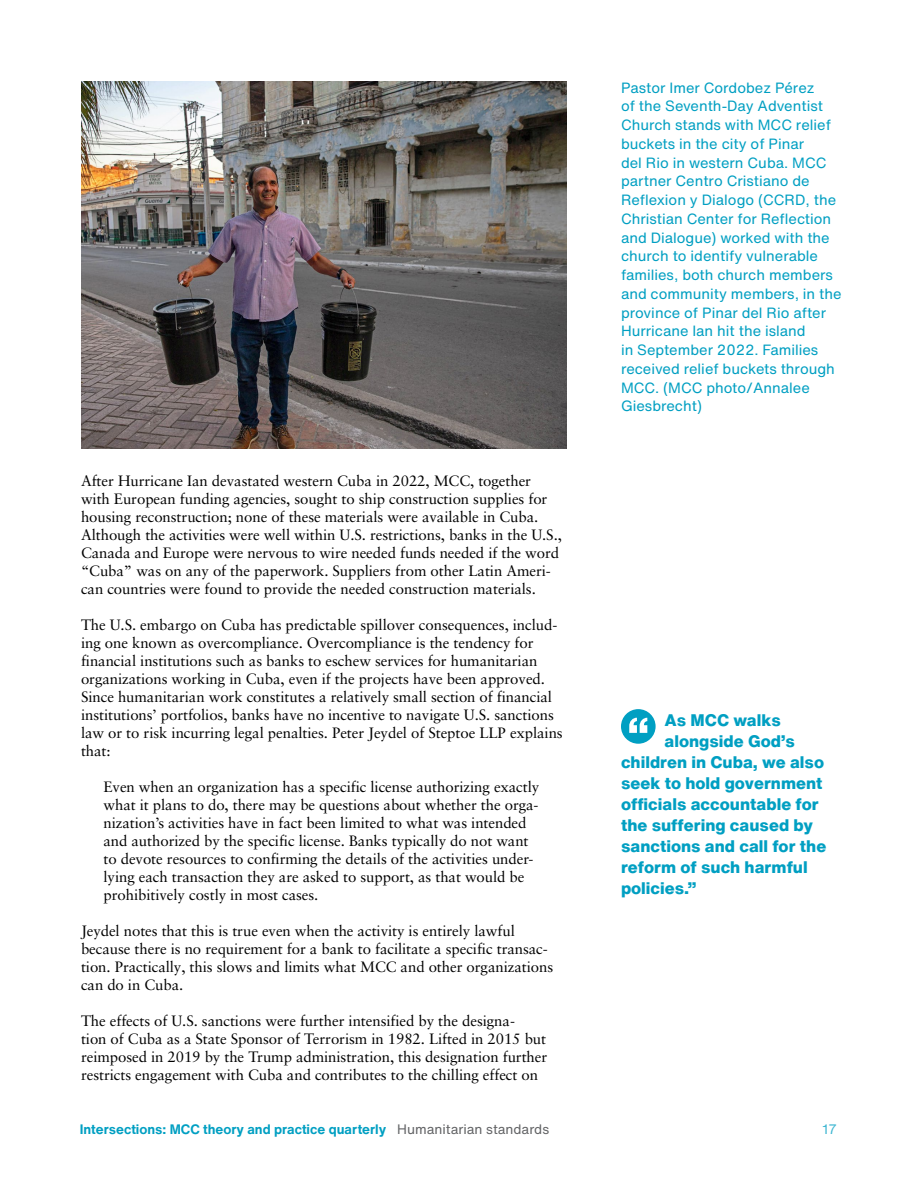
<style>
.page{position:relative;width:918px;height:1188px;background:#fff}
.page>*{position:absolute;margin:0;border:0;box-sizing:border-box;transform-origin:0 0}
.t1{font:800 16.5px "Helvetica Now Text";color:#009fc2}
.t2{font:15px/18px "Sabon LT Pro";letter-spacing:-.005em;color:#000}
.t3{font:14.7px/18.8px "Helvetica Now Text";color:#009fc2}
.t4{font:700 13.5px "Helvetica Now Text";color:#009fc2}
.t5{font:13.5px "Helvetica Now Text";color:#40b7d2}
.s1{font-weight:400;color:#636466}
</style>
<div class="page">
<div style="left:621px;top:709px;width:35px;height:35px;background:#009fc2;border-radius:50%"></div>
<svg style="left:629px;top:718px;width:18px;height:15px"></svg>
<img style="left:81px;top:81px;width:486px;height:367px">
<p class="t2" style="left:81px;top:471px;width:482px">After Hurricane Ian devastated western Cuba in 2022, MCC, together with European funding agencies, sought to ship construction supplies for housing reconstruction; none of these materials were available in Cuba.<br>Although the activities were well within U.S. restrictions, banks in the U.S., Canada and Europe were nervous to wire needed funds needed if the word “Cuba” was on any of the paperwork. Suppliers from other Latin Ameri&shy;can countries were found to provide the needed construction materials.</p>
<p class="t2" style="left:81px;top:615px;width:483px">The U.S. embargo on Cuba has predictable spillover consequences, includ&shy;ing one known as overcompliance. Overcompliance is the tendency for financial institutions such as banks to eschew services for humanitarian organizations working in Cuba, even if the projects have been approved.<br>Since humanitarian work constitutes a relatively small section of financial institutions’ portfolios, banks have no incentive to navigate U.S. sanctions law or to risk incurring legal penalties. Peter Jeydel of Steptoe LLP explains that:</p>
<p class="t2" style="left:104px;top:777px;width:437px">Even when an organization has a specific license authorizing exactly what it plans to do, there may be questions about whether the orga&shy;nization’s activities have in fact been limited to what was intended and authorized by the specific license. Banks typically do not want to devote resources to confirming the details of the activities under&shy;lying each transaction they are asked to support, as that would be prohibitively costly in most cases.</p>
<p class="t2" style="left:81px;top:921px;width:474px">Jeydel notes that this is true even when the activity is entirely lawful because there is no requirement for a bank to facilitate a specific transac&shy;tion. Practically, this slows and limits what MCC and other organizations can do in Cuba.</p>
<p class="t2" style="left:81px;top:1011px;width:468px">The effects of U.S. sanctions were further intensified by the designa-<br>tion of Cuba as a State Sponsor of Terrorism in 1982. Lifted in 2015 but reimposed in 2019 by the Trump administration, this designation further restricts engagement with Cuba and contributes to the chilling effect on</p>
<p class="t3" style="left:621px;top:78px;width:222px">Pastor Imer Cordobez Pérez<br>of the Seventh-Day Adventist<br>Church stands with MCC relief buckets in the city of Pinar<br>del Rio in western Cuba. MCC partner Centro Cristiano de<br>Reflexion y Dialogo (CCRD, the<br>Christian Center for Reflection and Dialogue) worked with the church to identify vulnerable families, both church members and community members, in the province of Pinar del Rio after<br>Hurricane Ian hit the island<br>in September 2022. Families received relief buckets through<br>MCC. (MCC photo/Annalee<br>Giesbrecht)</p>
<p class="t1" style="left:664px;top:707px;width:118px">As MCC walks</p>
<p class="t1" style="left:664px;top:728px;width:132px">alongside God’s</p>
<p class="t1" style="left:621px;top:749px;width:205px">children in Cuba, we also</p>
<p class="t1" style="left:621px;top:770px;width:203px">seek to hold government</p>
<p class="t1" style="left:621px;top:791px;width:199px">officials accountable for</p>
<p class="t1" style="left:621px;top:812px;width:194px">the suffering caused by</p>
<p class="t1" style="left:621px;top:833px;width:207px">sanctions and call for the</p>
<p class="t1" style="left:621px;top:854px;width:188px">reform of such harmful</p>
<p class="t1" style="left:621px;top:875px;width:77px">policies.”</p>
<p class="t4" style="left:80px;top:1119px;width:471px">Intersections: MCC theory and practice quarterly <span class="s1">Humanitarian standards</span></p>
<p class="t5" style="left:823px;top:1119px;width:16px">17</p>
</div>
